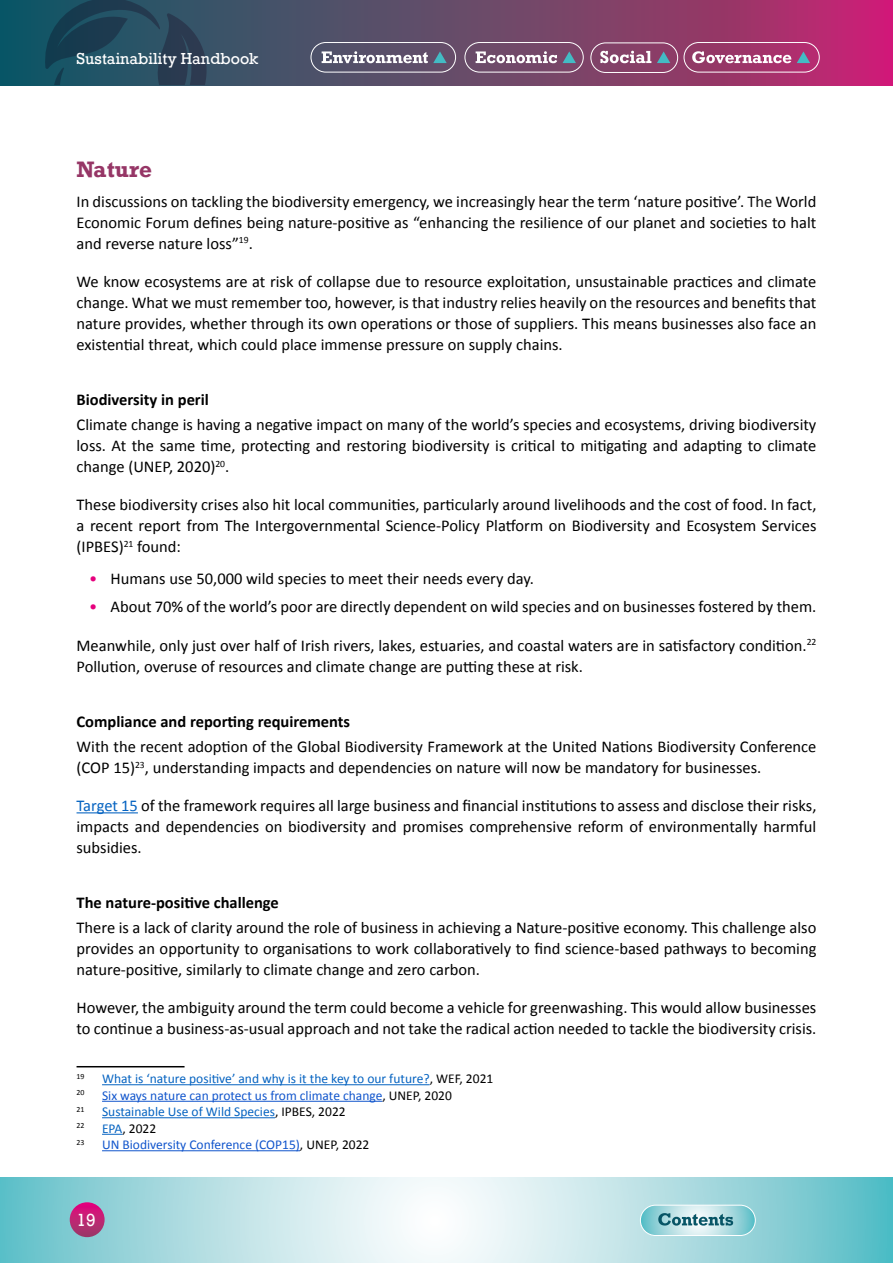
<style>
.page{position:relative;width:893px;height:1263px;background:#fff}
.page>*{position:absolute;margin:0;border:0;box-sizing:border-box;transform-origin:0 0}
.t1{font:700 21px "Rockwell";color:#963666}
.t2{font:16.5px/21px "Calibri";color:#000;text-align:justify}
.t3{font:700 16.5px "Calibri";color:#000}
.t4{font:16.5px "Rockwell";color:#fff}
.t5{font:15px "Rockwell";color:#fff}
.t6{font:13.5px "Calibri";color:#0563c1}
.t7{font:13.5px "Calibri";color:#15c}
.t8{font:13.5px "Calibri";color:#000}
.t9{font:7.8px "Calibri";color:#000}
.s1{color:#121212}
.s2{color:#e6007d}
.s3{color:#0563c1}
.s4{color:#000}
</style>
<div class="page">
<svg style="left:0;top:0;width:893px;height:85px;background:#75446b"></svg>
<svg style="left:0;top:1178px;width:893px;height:85px;background:#b3dfe3"></svg>
<svg style="left:70px;top:1202px;width:35px;height:35px"></svg>
<svg style="left:40px;top:0;width:171px;height:85px;background:#23495d"></svg>
<div style="left:311px;top:42px;width:145px;height:30px;border:1px solid #fff;border-radius:15px"></div>
<div style="left:465px;top:42px;width:119px;height:30px;border:1px solid #fff;border-radius:15px"></div>
<div style="left:684px;top:42px;width:136px;height:30px;border:1px solid #fff;border-radius:15px"></div>
<svg style="left:322px;top:51px;width:125px;height:12px"></svg>
<svg style="left:476px;top:51px;width:100px;height:12px"></svg>
<svg style="left:797px;top:51px;width:13px;height:12px"></svg>
<svg style="left:692px;top:51px;width:99px;height:12px"></svg>
<svg style="left:640px;top:1205px;width:115px;height:30px;background:#a5d8de"></svg>
<div style="left:640px;top:1205px;width:116px;height:31px;border:1px solid #fff;border-radius:15px"></div>
<svg style="left:658px;top:1213px;width:75px;height:12px"></svg>
<div style="left:590px;top:43px;width:88px;height:30px;border:1px solid #fff;border-radius:15px"></div>
<svg style="left:657px;top:51px;width:13px;height:12px"></svg>
<svg style="left:600px;top:51px;width:51px;height:12px"></svg>
<hr style="left:77px;top:812px;width:61px;height:1px;background:#0563c1">
<hr style="left:77px;top:1066px;width:108px;height:1px;background:#000">
<hr style="left:102px;top:1084px;width:328px;height:1px;background:#0563c1">
<hr style="left:102px;top:1101px;width:280px;height:1px;background:#15c">
<hr style="left:102px;top:1117px;width:173px;height:1px;background:#0563c1">
<svg style="left:102px;top:1134px;width:21px;height:1px"></svg>
<hr style="left:102px;top:1150px;width:198px;height:1px;background:#15c">
<p class="t5" style="left:77px;top:50px;width:183px">Sustainability Handbook</p>
<p class="t1" style="left:77px;top:156px;width:77px">Nature</p>
<p class="t2" style="left:77px;top:191px;width:741px">In discussions on tackling the biodiversity emergency, we increasingly hear the term ‘nature positive’. <span class="s1">The</span> World Economic Forum defines being nature-positive as “enhancing the resilience of our planet and societies to halt and reverse nature loss”<sup>19</sup>.</p>
<p class="t2" style="left:77px;top:271px;width:741px">We know ecosystems are at risk of collapse due to resource exploitation, unsustainable practices and climate change. What we must remember too, however, is that industry relies heavily on the resources and benefits that nature provides, whether through its own operations or those of suppliers. This means businesses also face an existential threat, which could place immense pressure on supply chains.</p>
<p class="t3" style="left:77px;top:388px;width:134px">Biodiversity in peril</p>
<p class="t2" style="left:77px;top:414px;width:741px">Climate change is having a negative impact on many of the world’s species and ecosystems, driving biodiversity loss. At the same time, protecting and restoring biodiversity is critical to mitigating and adapting to climate change (UNEP, 2020)<sup>20</sup>.</p>
<p class="t2" style="left:77px;top:494px;width:741px">These biodiversity crises also hit local communities, particularly around livelihoods and the cost of food. In fact, a recent report from The Intergovernmental Science-Policy Platform on Biodiversity and Ecosystem Services (IPBES)<sup>21</sup> found:</p>
<p class="t2" style="left:89px;top:568px;width:446px"><span class="s2">•</span> Humans use 50,000 wild species to meet their needs every day.</p>
<p class="t2" style="left:89px;top:595px;width:729px"><span class="s2">•</span> About 70% of the world’s poor are directly dependent on wild species and on businesses fostered by them.</p>
<p class="t2" style="left:77px;top:634px;width:741px">Meanwhile, only just over half of Irish rivers, lakes, estuaries, and coastal waters are in satisfactory condition.<sup>22<br></sup>Pollution, overuse of resources and climate change are putting these at risk.</p>
<p class="t3" style="left:77px;top:710px;width:275px">Compliance and reporting requirements</p>
<p class="t2" style="left:77px;top:735px;width:741px">With the recent adoption of the Global Biodiversity Framework at the United Nations Biodiversity Conference (COP 15)<sup>23</sup>, understanding impacts and dependencies on nature will now be mandatory for businesses.</p>
<p class="t2" style="left:77px;top:794px;width:741px"><span class="s3">Target 15</span> of the framework requires all large business and financial institutions to assess and disclose their risks, impacts and dependencies on biodiversity and promises comprehensive reform of environmentally harmful subsidies.</p>
<p class="t3" style="left:77px;top:891px;width:204px">The nature-positive challenge</p>
<p class="t2" style="left:77px;top:917px;width:741px">There is a lack of clarity around the role of business in achieving a Nature-positive economy. This challenge also provides an opportunity to organisations to work collaboratively to find science-based pathways to becoming nature-positive, similarly to climate change and zero carbon.</p>
<p class="t2" style="left:77px;top:997px;width:741px">However, the ambiguity around the term could become a vehicle for greenwashing. This would allow businesses to continue a business-as-usual approach and not take the radical action needed to tackle the biodiversity crisis.</p>
<p class="t9" style="left:77px;top:1071px;width:9px">19</p>
<p class="t6" style="left:102px;top:1069px;width:393px">What is ‘nature positive’ and why is it the key to our future?<span class="s4">, WEF, 2021</span></p>
<p class="t9" style="left:77px;top:1087px;width:9px">20</p>
<p class="t7" style="left:102px;top:1086px;width:351px">Six ways nature can protect us from climate change<span class="s4">, UNEP, 2020</span></p>
<p class="t9" style="left:77px;top:1104px;width:9px">21</p>
<p class="t6" style="left:102px;top:1102px;width:245px">Sustainable Use of Wild Species<span class="s4">, IPBES, 2022</span></p>
<p class="t9" style="left:77px;top:1120px;width:9px">22</p>
<p class="t8" style="left:102px;top:1119px;width:56px"><span class="s3">EPA</span>, 2022</p>
<p class="t9" style="left:77px;top:1137px;width:9px">23</p>
<p class="t7" style="left:102px;top:1135px;width:269px">UN Biodiversity Conference (COP15)<span class="s4">, UNEP, 2022</span></p>
<p class="t4" style="left:76px;top:1210px;width:21px">19</p>
</div>
